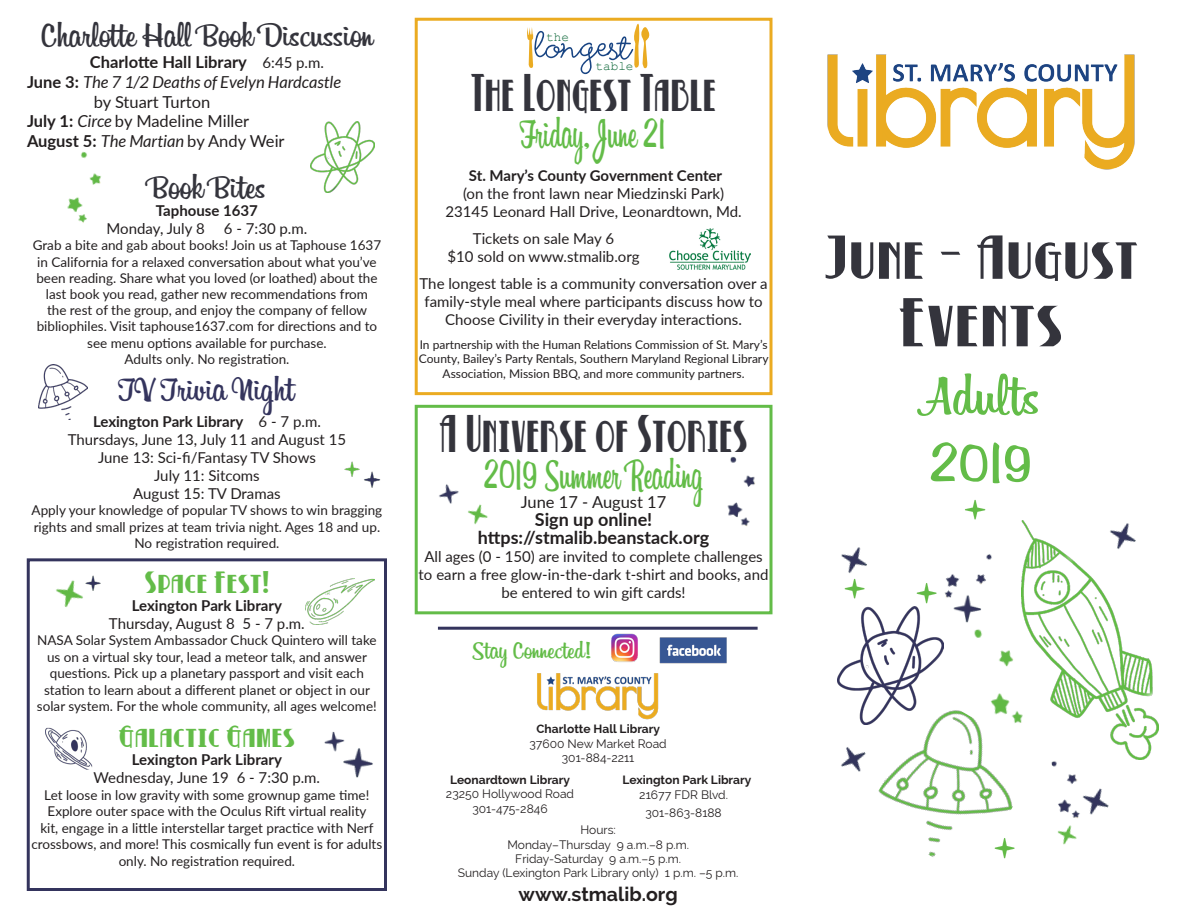
<style>
.page{position:relative;width:1188px;height:918px;background:#fff}
.page>*{position:absolute;margin:0;border:0;box-sizing:border-box;transform-origin:0 0}
.t1{font:60px "Billabong";color:#63bc48}
.t2{font:60px "Betty Noir";color:#34343c}
.t3{font:54px "Betty Noir";color:#34343c}
.t4{font:51.6px "Lucemita";letter-spacing:.005em;color:#184483}
.t5{font:46.5px "Betty Noir";color:#34343c;scale:.7 1}
.t6{font:45px "Billabong";color:#63bc48;scale:.7 1}
.t7{font:36px "Billabong";color:#34343c}
.t8{font:36px "Billabong";color:#34345d}
.t9{font:27px "Betty Noir";color:#63bc48}
.t10{font:25.5px "Billabong";color:#63bc48}
.t11{font:700 19.5px "Raleway";color:#231f20}
.t12{font:700 18px "Lato";color:#231f20}
.t13{font:italic 16.5px "Lato";color:#231f20}
.t14{font:16.5px "Lato";color:#231f20}
.t15{font:700 16.5px "Lato";color:#231f20}
.t16{font:15px/18px "Lato";color:#231f20;text-align:center}
.t17{font:700 15px "Lato";color:#231f20}
.t18{font:13.5px/16.5px "Lato";color:#231f20;text-align:center}
.t19{font:12.6px "Courier New";color:#0c6638}
.t20{font:12px "Raleway";color:#231f20}
.t21{font:12px/14.4px "Lato";color:#231f20;text-align:center}
.t22{font:700 12px "Raleway";color:#231f20}
.s1{font-weight:400;font-size:15px}
.s2{font-weight:700;font-style:normal}
.s3{font-weight:700}
.s4{font-style:italic}
.s5{font-style:normal}
.s6{font-weight:400}
</style>
<div class="page">
<svg style="left:527px;top:27px;width:7px;height:41px"></svg>
<svg style="left:634px;top:23px;width:16px;height:46px"></svg>
<hr style="left:438px;top:627px;width:320px;height:3px;background:#34345d">
<img style="left:611px;top:633px;width:27px;height:29px">
<img style="left:659px;top:637px;width:68px;height:27px">
<div style="left:415px;top:18px;width:357px;height:377px;border:3px solid #ebab21"></div>
<img style="left:827px;top:54px;width:308px;height:116px">
<img style="left:537px;top:673px;width:122px;height:46px">
<img style="left:669px;top:229px;width:81px;height:40px">
<div style="left:27px;top:558px;width:360px;height:333px;border:3px solid #34345d"></div>
<div style="left:415px;top:405px;width:357px;height:209px;border:3px solid #63bc48"></div>
<img style="left:1022px;top:521px;width:136px;height:239px">
<img style="left:919px;top:554px;width:73px;height:54px">
<img style="left:1058px;top:833px;width:19px;height:12px">
<img style="left:1041px;top:750px;width:69px;height:83px">
<img style="left:837px;top:606px;width:107px;height:119px">
<img style="left:863px;top:695px;width:178px;height:162px">
<img style="left:946px;top:608px;width:121px;height:142px">
<img style="left:841px;top:727px;width:41px;height:61px">
<img style="left:1096px;top:521px;width:55px;height:43px">
<img style="left:841px;top:547px;width:26px;height:26px">
<img style="left:844px;top:578px;width:21px;height:21px">
<img style="left:965px;top:499px;width:21px;height:21px">
<img style="left:987px;top:834px;width:35px;height:25px">
<img style="left:310px;top:122px;width:64px;height:70px">
<img style="left:67px;top:151px;width:34px;height:72px">
<img style="left:306px;top:578px;width:68px;height:46px">
<img style="left:45px;top:727px;width:48px;height:43px">
<img style="left:56px;top:575px;width:42px;height:32px">
<img style="left:324px;top:731px;width:20px;height:14px">
<img style="left:331px;top:740px;width:54px;height:46px">
<img style="left:39px;top:365px;width:48px;height:55px">
<img style="left:344px;top:461px;width:14px;height:16px">
<img style="left:358px;top:468px;width:23px;height:20px">
<img style="left:439px;top:484px;width:20px;height:20px">
<img style="left:457px;top:496px;width:31px;height:29px">
<img style="left:727px;top:451px;width:46px;height:89px">
<p class="t7" style="left:41px;top:13px;width:334px">Charlotte Hall Book Discussion</p>
<p class="t15" style="left:90px;top:50px;width:236px">Charlotte Hall Library <span class="s1">6:45 p.m.</span></p>
<p class="t13" style="left:27px;top:73px;width:315px"><span class="s2">June 3:</span> The 7 1/2 Deaths of Evelyn Hardcastle</p>
<p class="t14" style="left:94px;top:90px;width:118px">by Stuart Turton</p>
<p class="t14" style="left:27px;top:110px;width:224px"><span class="s3">July 1:</span> <span class="s4">Circe</span> by Madeline Miller</p>
<p class="t13" style="left:27px;top:132px;width:259px"><span class="s2">August 5:</span> The Martian <span class="s5">by Andy Weir</span></p>
<p class="t7" style="left:149px;top:165px;width:118px">Book Bites</p>
<p class="t17" style="left:156px;top:200px;width:104px">Taphouse 1637</p>
<p class="t16" style="left:107px;top:219px;width:100px">Monday, July 8</p>
<p class="t16" style="left:224px;top:219px;width:85px">6 - 7:30 p.m.</p>
<p class="t18" style="left:33px;top:237px;width:350px">Grab a bite and gab about books! Join us at Taphouse 1637 in California for a relaxed conversation about what you’ve been reading. Share what you loved (or loathed) about the last book you read, gather new recommendations from<br>the rest of the group, and enjoy the company of fellow bibliophiles. Visit taphouse1637.com for directions and to see menu options available for purchase.</p>
<p class="t18" style="left:125px;top:350px;width:166px">Adults only. No registration.</p>
<p class="t8" style="left:120px;top:366px;width:176px">TV Trivia Night</p>
<p class="t17" style="left:93px;top:410px;width:229px">Lexington Park Library <span class="s6">6 - 7 p.m.</span></p>
<p class="t16" style="left:68px;top:430px;width:280px">Thursdays, June 13, July 11 and August 15</p>
<p class="t16" style="left:98px;top:448px;width:219px">June 13: Sci-fi/Fantasy TV Shows</p>
<p class="t16" style="left:154px;top:466px;width:107px">July 11: Sitcoms</p>
<p class="t16" style="left:133px;top:484px;width:149px">August 15: TV Dramas</p>
<p class="t18" style="left:32px;top:502px;width:352px">Apply your knowledge of popular TV shows to win bragging rights and small prizes at team trivia night. Ages 18 and up.<br>No registration required.</p>
<p class="t9" style="left:144px;top:569px;width:127px">Space Fest!</p>
<p class="t17" style="left:132px;top:594px;width:152px">Lexington Park Library</p>
<p class="t16" style="left:109px;top:614px;width:197px">Thursday, August 8 5 - 7 p.m.</p>
<p class="t18" style="left:37px;top:631px;width:341px">NASA Solar System Ambassador Chuck Quintero will take us on a virtual sky tour, lead a meteor talk, and answer questions. Pick up a planetary passport and visit each station to learn about a different planet or object in our solar system. For the whole community, all ages welcome!</p>
<p class="t9" style="left:119px;top:724px;width:177px">Galactic Games</p>
<p class="t17" style="left:132px;top:749px;width:152px">Lexington Park Library</p>
<p class="t16" style="left:94px;top:768px;width:228px">Wednesday, June 19 6 - 7:30 p.m.</p>
<p class="t18" style="left:31px;top:786px;width:352px">Let loose in low gravity with some grownup game time!<br>Explore outer space with the Oculus Rift virtual reality<br>kit, engage in a little interstellar target practice with Nerf crossbows, and more! This cosmically fun event is for adults only. No registration required.</p>
<p class="t4" style="left:535px;top:11px;width:97px">longest</p>
<p class="t19" style="left:546px;top:29px;width:24px">the</p>
<p class="t19" style="left:596px;top:59px;width:39px">table</p>
<p class="t5" style="left:471px;top:71px;width:352px">The Longest Table</p>
<p class="t6" style="left:521px;top:105px;width:208px">Friday, June 21</p>
<p class="t17" style="left:469px;top:165px;width:255px">St. Mary’s County Government Center</p>
<p class="t16" style="left:463px;top:184px;width:263px">(on the front lawn near Miedzinski Park)</p>
<p class="t16" style="left:445px;top:202px;width:298px">23145 Leonard Hall Drive, Leonardtown, Md.</p>
<p class="t16" style="left:473px;top:229px;width:143px">Tickets on sale May 6</p>
<p class="t16" style="left:447px;top:247px;width:194px">$10 sold on www.stmalib.org</p>
<p class="t16" style="left:420px;top:274px;width:350px">The longest table is a community conversation over a family-style meal where participants discuss how to<br>Choose Civility in their everyday interactions.</p>
<p class="t21" style="left:419px;top:337px;width:351px">In partnership with the Human Relations Commission of St. Mary’s<br>County, Bailey’s Party Rentals, Southern Maryland Regional Library<br>Association, Mission BBQ, and more community partners.</p>
<p class="t5" style="left:440px;top:412px;width:441px">A Universe of Stories</p>
<p class="t6" style="left:484px;top:446px;width:314px">2019 Summer Reading</p>
<p class="t14" style="left:521px;top:490px;width:147px">June 17 - August 17</p>
<p class="t12" style="left:535px;top:506px;width:119px">Sign up online!</p>
<p class="t12" style="left:478px;top:524px;width:233px">https://stmalib.beanstack.org</p>
<p class="t16" style="left:419px;top:547px;width:351px">All ages (0 - 150) are invited to complete challenges to earn a free glow-in-the-dark t-shirt and books, and be entered to win gift cards!</p>
<p class="t10" style="left:472px;top:634px;width:122px">Stay Connected!</p>
<p class="t22" style="left:537px;top:722px;width:125px">Charlotte Hall Library</p>
<p class="t20" style="left:530px;top:737px;width:139px">37600 New Market Road</p>
<p class="t20" style="left:562px;top:751px;width:74px">301-884-2211</p>
<p class="t22" style="left:450px;top:773px;width:122px">Leonardtown Library</p>
<p class="t20" style="left:446px;top:787px;width:130px">23250 Hollywood Road</p>
<p class="t20" style="left:472px;top:801px;width:77px">301-475-2846</p>
<p class="t20" style="left:580px;top:823px;width:37px">Hours:</p>
<p class="t20" style="left:507px;top:837px;width:183px">Monday–Thursday 9 a.m.–8 p.m.</p>
<p class="t20" style="left:515px;top:852px;width:167px">Friday-Saturday 9 a.m.–5 p.m.</p>
<p class="t20" style="left:458px;top:866px;width:282px">Sunday (Lexington Park Library only) 1 p.m. –5 p.m.</p>
<p class="t11" style="left:519px;top:883px;width:161px">www.stmalib.org</p>
<p class="t22" style="left:622px;top:773px;width:130px">Lexington Park Library</p>
<p class="t20" style="left:639px;top:788px;width:90px">21677 FDR Blvd.</p>
<p class="t20" style="left:645px;top:806px;width:78px">301-863-8188</p>
<p class="t3" style="left:824px;top:232px;width:316px">June - August</p>
<p class="t2" style="left:899px;top:294px;width:165px">Events</p>
<p class="t1" style="left:923px;top:358px;width:117px">Adults</p>
<p class="t1" style="left:930px;top:426px;width:103px">2019</p>
</div>
